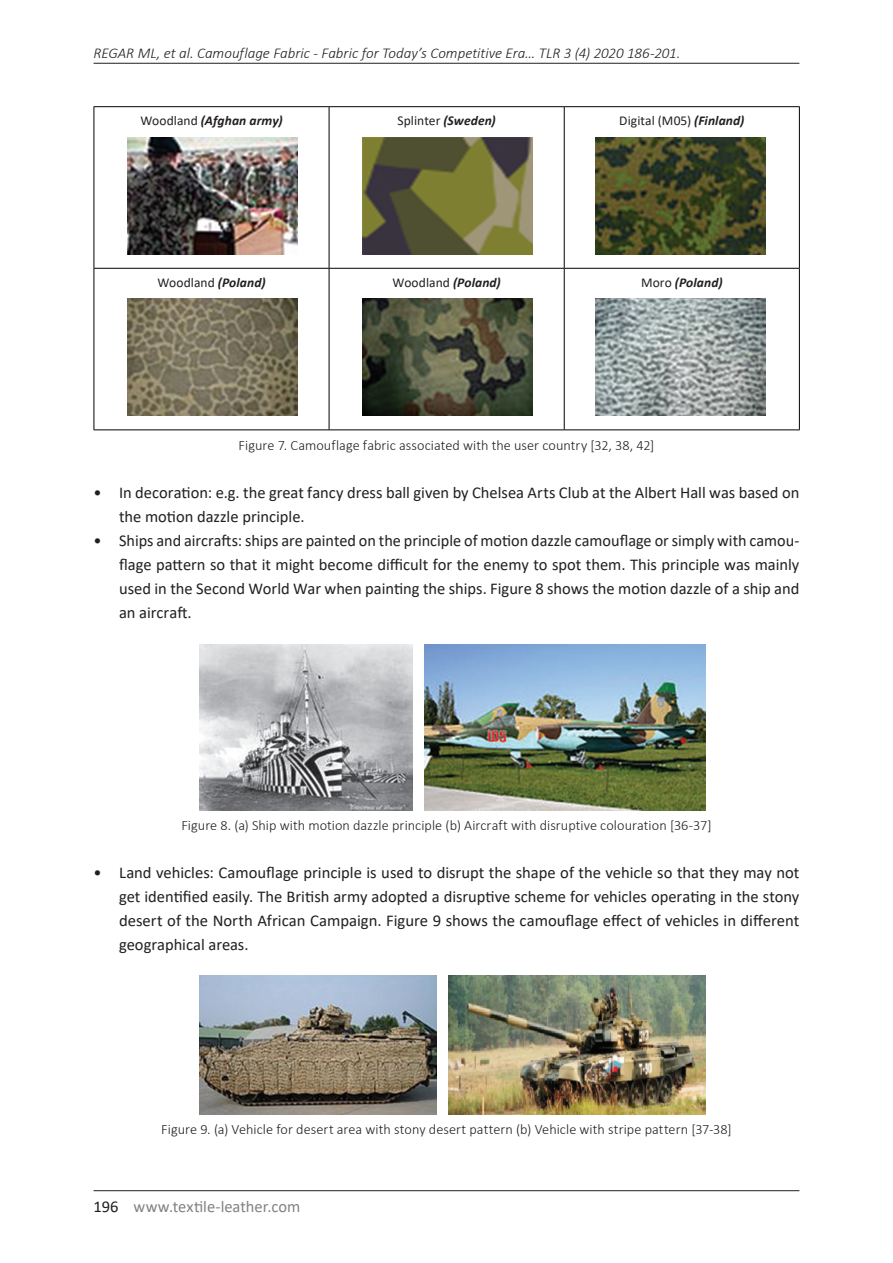
<style>
.page{position:relative;width:893px;height:1263px;background:#fff}
.page>*{position:absolute;margin:0;border:0;box-sizing:border-box;transform-origin:0 0}
.t1{font:16.5px/24px "Calibri";color:#231f20;text-align:justify}
.t2{font:16.5px "Calibri";color:#808285}
.t3{font:italic 300 15px "Calibri";color:#231f20}
.t4{font:300 14.25px "Calibri";letter-spacing:.005em;color:#231f20}
.t5{font:13.5px "Calibri";letter-spacing:.005em;color:#231f20}
.t6{font:italic 700 13.5px "Calibri";letter-spacing:.01em;color:#231f20}
.s1{font-weight:400;font-style:normal}
.s2{font-weight:700;font-style:italic}
.s3{color:#231f20}
</style>
<div class="page">
<hr style="left:94px;top:63px;width:705px;height:1px;background:#231f20">
<hr style="left:94px;top:1190px;width:705px;height:1px;background:#231f20">
<hr style="left:94px;top:106px;width:235px;height:1px;background:#000">
<hr style="left:94px;top:107px;width:1px;height:161px;background:#000">
<hr style="left:329px;top:106px;width:235px;height:1px;background:#000">
<hr style="left:329px;top:107px;width:1px;height:161px;background:#000">
<hr style="left:564px;top:106px;width:236px;height:1px;background:#000">
<hr style="left:564px;top:107px;width:1px;height:161px;background:#000">
<hr style="left:799px;top:107px;width:1px;height:161px;background:#000">
<hr style="left:94px;top:268px;width:235px;height:1px;background:#000">
<hr style="left:94px;top:269px;width:1px;height:160px;background:#000">
<hr style="left:329px;top:268px;width:235px;height:1px;background:#000">
<hr style="left:329px;top:269px;width:1px;height:160px;background:#000">
<hr style="left:564px;top:268px;width:236px;height:1px;background:#000">
<hr style="left:564px;top:269px;width:1px;height:160px;background:#000">
<hr style="left:799px;top:269px;width:1px;height:160px;background:#000">
<hr style="left:94px;top:429px;width:235px;height:1px;background:#000">
<hr style="left:329px;top:429px;width:235px;height:1px;background:#000">
<hr style="left:564px;top:429px;width:236px;height:1px;background:#000">
<img style="left:128px;top:138px;width:170px;height:117px">
<img style="left:363px;top:138px;width:170px;height:117px">
<img style="left:596px;top:138px;width:170px;height:117px">
<img style="left:128px;top:299px;width:170px;height:117px">
<img style="left:363px;top:299px;width:170px;height:117px">
<img style="left:596px;top:299px;width:170px;height:117px">
<img style="left:200px;top:645px;width:212px;height:165px">
<img style="left:425px;top:645px;width:280px;height:165px">
<img style="left:200px;top:976px;width:236px;height:138px">
<img style="left:449px;top:976px;width:257px;height:138px">
<p class="t3" style="left:94px;top:44px;width:588px">REGAR ML, et al. Camouflage Fabric - Fabric for Today’s Competitive Era… TLR 3 (4) 2020 186-201.</p>
<p class="t6" style="left:140px;top:111px;width:144px"><span class="s1">Woodland</span> (Afghan army)</p>
<p class="t5" style="left:397px;top:111px;width:100px">Splinter <span class="s2">(Sweden)</span></p>
<p class="t5" style="left:619px;top:111px;width:127px">Digital (M05) <span class="s2">(Finland)</span></p>
<p class="t5" style="left:157px;top:273px;width:110px">Woodland <span class="s2">(Poland)</span></p>
<p class="t5" style="left:393px;top:273px;width:110px">Woodland <span class="s2">(Poland)</span></p>
<p class="t6" style="left:641px;top:273px;width:83px"><span class="s1">Moro</span> (Poland)</p>
<p class="t4" style="left:239px;top:436px;width:417px">Figure 7. Camouflage fabric associated with the user country [32, 38, 42]</p>
<p class="t1" style="left:119px;top:480px;width:682px;text-indent:-26px">• In decoration: e.g. the great fancy dress ball given by Chelsea Arts Club at the Albert Hall was based on the motion dazzle principle.</p>
<p class="t1" style="left:119px;top:528px;width:682px;text-indent:-26px">• Ships and aircrafts: ships are painted on the principle of motion dazzle camouflage or simply with camou&shy;flage pattern so that it might become difficult for the enemy to spot them. This principle was mainly used in the Second World War when painting the ships. Figure 8 shows the motion dazzle of a ship and an aircraft.</p>
<p class="t4" style="left:181px;top:816px;width:532px">Figure 8. (a) Ship with motion dazzle principle (b) Aircraft with disruptive colouration [36-37]</p>
<p class="t1" style="left:119px;top:860px;width:682px;text-indent:-26px">• Land vehicles: Camouflage principle is used to disrupt the shape of the vehicle so that they may not get identified easily. The British army adopted a disruptive scheme for vehicles operating in the stony desert of the North African Campaign. Figure 9 shows the camouflage effect of vehicles in different geographical areas.</p>
<p class="t4" style="left:161px;top:1120px;width:572px">Figure 9. (a) Vehicle for desert area with stony desert pattern (b) Vehicle with stripe pattern [37-38]</p>
<p class="t2" style="left:93px;top:1195px;width:208px"><span class="s3">196</span> www.textile-leather.com</p>
</div>
